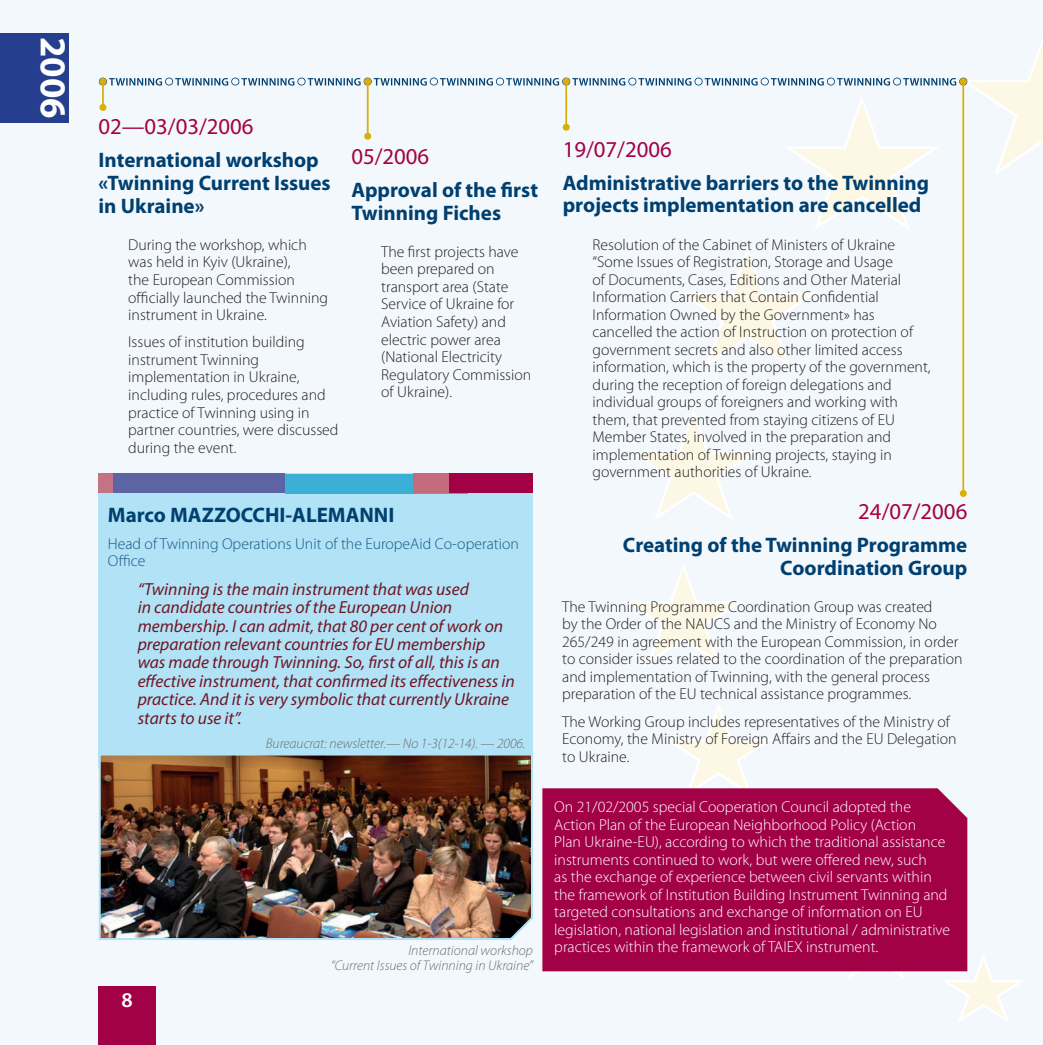
<style>
.page{position:relative;width:1043px;height:1045px;background:#fff}
.page>*{position:absolute;margin:0;border:0;box-sizing:border-box;transform-origin:0 0}
.t1{font:700 36.75px "Myriad Pro";color:#fff}
.t2{font:22.75px "Myriad Pro";color:#a30146}
.t3{font:700 21px/22.8px "Myriad Pro";color:#004071}
.t4{font:600 21px "Myriad Pro";color:#fff}
.t5{font:italic 17.5px/18.4px "Myriad Pro";color:#701625}
.t6{font:300 15.75px/17.5px "Myriad Pro";color:#231f20}
.t7{font:300 15.75px/17.5px "Myriad Pro";color:#fff}
.t8{font:300 15.75px/17.5px "Myriad Pro";color:#175887}
.t9{font:italic 300 14px/14.5px "Myriad Pro";color:#6c6d70;text-align:right}
</style>
<div class="page">
<div style="left:0;top:0;width:1041px;height:1044px;background:#f3f8fc"></div>
<hr style="left:1041px;top:0;width:1px;height:1044px;background:#f3f8fc">
<div style="left:99px;top:985px;width:57px;height:59px;background:#a30146"></div>
<div style="left:0;top:33px;width:69px;height:89px;background:#253f8e"></div>
<svg style="left:936px;top:950px;width:88px;height:72px"></svg>
<svg style="left:731px;top:971px;width:196px;height:7px"></svg>
<svg style="left:666px;top:704px;width:105px;height:84px"></svg>
<svg style="left:627px;top:564px;width:113px;height:99px"></svg>
<svg style="left:632px;top:411px;width:124px;height:108px"></svg>
<svg style="left:681px;top:248px;width:134px;height:118px"></svg>
<div style="left:99px;top:473px;width:434px;height:296px;background:#b1e2f5"></div>
<img style="left:98px;top:752px;width:435px;height:188px">
<div style="left:285px;top:473px;width:182px;height:20px;background:#3cafd6"></div>
<div style="left:107px;top:473px;width:178px;height:20px;background:#5c64a4"></div>
<div style="left:413px;top:473px;width:36px;height:20px;background:#c56c7c"></div>
<div style="left:98px;top:473px;width:15px;height:20px;background:#c37382"></div>
<div style="left:449px;top:473px;width:84px;height:20px;background:#a30146"></div>
<svg style="left:99px;top:41px;width:943px;height:192px"></svg>
<hr style="left:102px;top:81px;width:2px;height:26px;background:#d9af06">
<div style="left:99px;top:104px;width:7px;height:7px;background:#d9af06;border-radius:50%"></div>
<div style="left:99px;top:78px;width:7px;height:7px;background:#d9af06;border-radius:50%"></div>
<hr style="left:367px;top:81px;width:1px;height:55px;background:#d9af06">
<div style="left:364px;top:133px;width:7px;height:7px;background:#d9af06;border-radius:50%"></div>
<div style="left:364px;top:78px;width:7px;height:7px;background:#d9af06;border-radius:50%"></div>
<hr style="left:565px;top:81px;width:2px;height:46px;background:#d9af06">
<div style="left:562px;top:124px;width:7px;height:7px;background:#d9af06;border-radius:50%"></div>
<div style="left:562px;top:78px;width:7px;height:7px;background:#d9af06;border-radius:50%"></div>
<hr style="left:962px;top:81px;width:2px;height:412px;background:#d9af06">
<div style="left:959px;top:490px;width:7px;height:7px;background:#d9af06;border-radius:50%"></div>
<div style="left:959px;top:78px;width:7px;height:7px;background:#d9af06;border-radius:50%"></div>
<div style="left:542px;top:788px;width:425px;height:183px;background:#a30146"></div>
<h1 class="t1" style="left:77px;top:37px;width:83px;rotate:90deg">2006</h1>
<h2 class="t2" style="left:98px;top:113px;width:157px">02—03/03/2006</h2>
<h3 class="t3" style="left:98px;top:148px;width:234px">International workshop «Twinning Current Issues in Ukraine»</h3>
<p class="t6" style="left:128px;top:236px;width:201px">During the workshop, which was held in Kyiv (Ukraine),<br>the European Commission officially launched the Twinning instrument in Ukraine.</p>
<p class="t6" style="left:128px;top:333px;width:212px">Issues of institution building instrument Twinning implementation in Ukraine, including rules, procedures and practice of Twinning using in partner countries, were discussed during the event.</p>
<h2 class="t2" style="left:351px;top:142px;width:79px">05/2006</h2>
<h3 class="t3" style="left:351px;top:178px;width:188px">Approval of the first<br>Twinning Fiches</h3>
<p class="t6" style="left:381px;top:243px;width:151px">The first projects have been prepared on transport area (State<br>Service of Ukraine for<br>Aviation Safety) and electric power area (National Electricity<br>Regulatory Commission of Ukraine).</p>
<h3 class="t3" style="left:108px;top:502px;width:288px">Marco MAZZOCCHI-ALEMANNI</h3>
<p class="t8" style="left:108px;top:535px;width:412px">Head of Twinning Operations Unit of the EuropeAid Co-operation<br>Office</p>
<p class="t5" style="left:138px;top:579px;width:379px">“Twinning is the main instrument that was used<br>in candidate countries of the European Union membership. I can admit, that 80 per cent of work on preparation relevant countries for EU membership was made through Twinning. So, first of all, this is an effective instrument, that confirmed its effectiveness in practice. And it is very symbolic that currently Ukraine starts to use it”.</p>
<p class="t9" style="left:266px;top:736px;width:261px">Bureaucrat: newsletter.— No 1-3(12-14). — 2006.</p>
<h3 class="t4" style="left:121px;top:986px;width:13px">8</h3>
<p class="t9" style="left:331px;top:943px;width:203px">International workshop<br>“Current Issues of Twinning in Ukraine”</p>
<h2 class="t2" style="left:562px;top:135px;width:110px">19/07/2006</h2>
<h3 class="t3" style="left:562px;top:170px;width:368px">Administrative barriers to the Twinning projects implementation are cancelled</h3>
<p class="t6" style="left:592px;top:236px;width:340px">Resolution of the Cabinet of Ministers of Ukraine “Some Issues of Registration, Storage and Usage<br>of Documents, Cases, Editions and Other Material Information Carriers that Contain Confidential Information Owned by the Government» has cancelled the action of Instruction on protection of government secrets and also other limited access information, which is the property of the government, during the reception of foreign delegations and individual groups of foreigners and working with them, that prevented from staying citizens of EU Member States, involved in the preparation and implementation of Twinning projects, staying in government authorities of Ukraine.</p>
<h2 class="t2" style="left:858px;top:497px;width:110px">24/07/2006</h2>
<h3 class="t3" style="left:623px;top:532px;width:346px;text-align:right">Creating of the Twinning Programme<br>Coordination Group</h3>
<p class="t6" style="left:562px;top:598px;width:402px">The Twinning Programme Coordination Group was created<br>by the Order of the NAUCS and the Ministry of Economy No 265/249 in agreement with the European Commission, in order to consider issues related to the coordination of the preparation and implementation of Twinning, with the general process preparation of the EU technical assistance programmes.</p>
<p class="t6" style="left:562px;top:713px;width:396px">The Working Group includes representatives of the Ministry of<br>Economy, the Ministry of Foreign Affairs and the EU Delegation to Ukraine.</p>
<p class="t7" style="left:554px;top:798px;width:397px">On 21/02/2005 special Cooperation Council adopted the Action Plan of the European Neighborhood Policy (Action<br>Plan Ukraine-EU), according to which the traditional assistance instruments continued to work, but were offered new, such<br>as the exchange of experience between civil servants within the framework of Institution Building Instrument Twinning and targeted consultations and exchange of information on EU legislation, national legislation and institutional / administrative practices within the framework of TAIEX instrument.</p>
</div>
